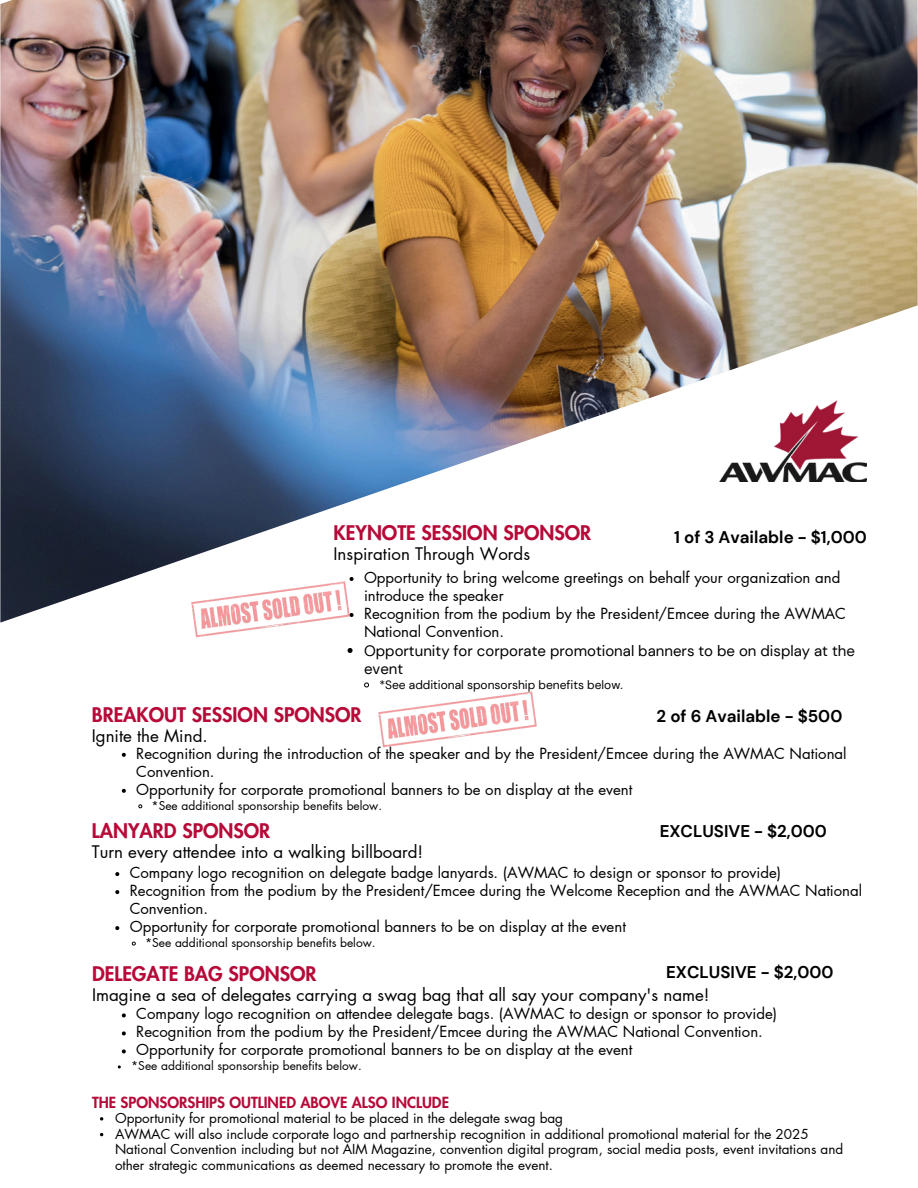
<style>
.page{position:relative;width:918px;height:1188px;background:#fff}
.page>*{position:absolute;margin:0;border:0;box-sizing:border-box;transform-origin:0 0}
.t1{font:800 19.65px "Futura LT Pro";color:#b60a38}
.t2{font:16.95px "Futura LT Pro";color:#000}
.t3{font:700 16.95px "DM Sans";color:#000}
.t4{font:15px/18px "Futura LT Pro";color:#000001}
.t5{font:15px/18px "DM Sans";color:#000001}
.t6{font:800 15px "Futura LT Pro";color:#b60a38}
.t7{font:13.5px/15.8px "Futura LT Pro";color:#000}
.t8{font:12px "Futura LT Pro";color:#000001}
.t9{font:12px "DM Sans";color:#000001}
</style>
<div class="page">
<img style="left:0;top:0;width:917px;height:623px">
<img style="left:720px;top:401px;width:146px;height:81px">
<svg style="left:100px;top:1117px;width:3px;height:4px"></svg>
<img style="left:378px;top:691px;width:159px;height:57px">
<svg style="left:122px;top:753px;width:4px;height:4px"></svg>
<svg style="left:122px;top:789px;width:4px;height:4px"></svg>
<svg style="left:138px;top:804px;width:5px;height:5px"></svg>
<svg style="left:115px;top:872px;width:4px;height:4px"></svg>
<svg style="left:115px;top:890px;width:4px;height:4px"></svg>
<svg style="left:115px;top:926px;width:4px;height:4px"></svg>
<svg style="left:131px;top:941px;width:5px;height:5px"></svg>
<svg style="left:122px;top:1013px;width:4px;height:4px"></svg>
<svg style="left:122px;top:1031px;width:4px;height:4px"></svg>
<svg style="left:122px;top:1049px;width:4px;height:4px"></svg>
<svg style="left:364px;top:682px;width:5px;height:6px"></svg>
<img style="left:191px;top:568px;width:161px;height:85px">
<p class="t1" style="left:334px;top:524px;width:259px">KEYNOTE SESSION SPONSOR</p>
<p class="t2" style="left:334px;top:546px;width:198px">Inspiration Through Words</p>
<p class="t3" style="left:674px;top:526px;width:194px">1 of 3 Available - $1,000</p>
<h2 class="t4" style="left:364px;top:569px;width:478px">Opportunity to bring welcome greetings on behalf your organization and introduce the speaker</h2>
<h4 class="t4" style="left:364px;top:605px;width:483px">Recognition from the podium by the President/Emcee during the AWMAC<br>National Convention.</h4>
<p class="t5" style="left:364px;top:642px;width:492px">Opportunity for corporate promotional banners to be on display at the event</p>
<p class="t9" style="left:379px;top:677px;width:245px">*See additional sponsorship benefits below.</p>
<p class="t1" style="left:92px;top:706px;width:271px">BREAKOUT SESSION SPONSOR</p>
<p class="t2" style="left:92px;top:728px;width:117px">Ignite the Mind.</p>
<p class="t4" style="left:136px;top:745px;width:712px">Recognition during the introduction of the speaker and by the President/Emcee during the AWMAC National<br>Convention.</p>
<p class="t4" style="left:136px;top:781px;width:498px">Opportunity for corporate promotional banners to be on display at the event</p>
<p class="t8" style="left:152px;top:800px;width:232px">*See additional sponsorship benefits below.</p>
<p class="t3" style="left:657px;top:705px;width:187px">2 of 6 Available - $500</p>
<p class="t1" style="left:92px;top:822px;width:180px">LANYARD SPONSOR</p>
<p class="t2" style="left:92px;top:844px;width:333px">Turn every attendee into a walking billboard!</p>
<p class="t3" style="left:660px;top:820px;width:169px">EXCLUSIVE - $2,000</p>
<p class="t4" style="left:130px;top:864px;width:653px">Company logo recognition on delegate badge lanyards. (AWMAC to design or sponsor to provide)</p>
<h1 class="t4" style="left:130px;top:882px;width:734px">Recognition from the podium by the President/Emcee during the Welcome Reception and the AWMAC National<br>Convention.</h1>
<h3 class="t4" style="left:130px;top:918px;width:498px">Opportunity for corporate promotional banners to be on display at the event</h3>
<p class="t8" style="left:145px;top:937px;width:232px">*See additional sponsorship benefits below.</p>
<p class="t3" style="left:666px;top:961px;width:169px">EXCLUSIVE - $2,000</p>
<p class="t1" style="left:92px;top:965px;width:226px">DELEGATE BAG SPONSOR</p>
<p class="t2" style="left:92px;top:987px;width:619px">Imagine a sea of delegates carrying a swag bag that all say your company's name!</p>
<h4 class="t4" style="left:136px;top:1006px;width:642px">Company logo recognition on attendee delegate bags. (AWMAC to design or sponsor to provide)</h4>
<h2 class="t4" style="left:136px;top:1024px;width:628px">Recognition from the podium by the President/Emcee during the AWMAC National Convention.</h2>
<p class="t4" style="left:136px;top:1042px;width:498px">Opportunity for corporate promotional banners to be on display at the event</p>
<p class="t8" style="left:131px;top:1061px;width:232px">*See additional sponsorship benefits below.</p>
<h3 class="t6" style="left:92px;top:1096px;width:358px">THE SPONSORSHIPS OUTLINED ABOVE ALSO INCLUDE</h3>
<h4 class="t7" style="left:115px;top:1111px;width:450px">Opportunity for promotional material to be placed in the delegate swag bag</h4>
<p class="t7" style="left:115px;top:1126px;width:730px">AWMAC will also include corporate logo and partnership recognition in additional promotional material for the 2025<br>National Convention including but not AIM Magazine, convention digital program, social media posts, event invitations and other strategic communications as deemed necessary to promote the event.</p>
</div>
